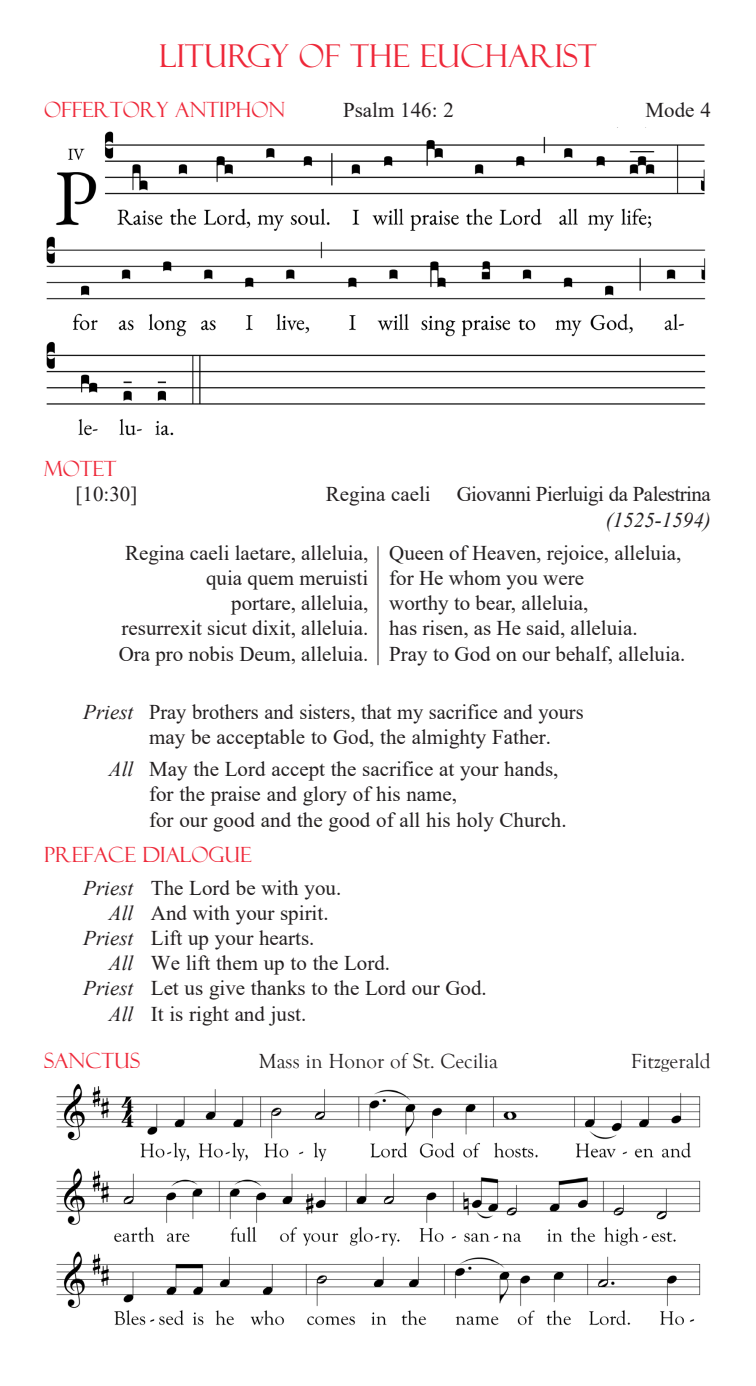
<style>
.page{position:relative;width:756px;height:1386px;background:#fff}
.page>*{position:absolute;margin:0;border:0;box-sizing:border-box;transform-origin:0 0}
.t1{font:31.5px "Felix Titling";color:#ee2839}
.t2{font:21px "Times New Roman";color:#231f20}
.t3{font:21px "Felix Titling";color:#ee2839}
.t4{font:21px "Times New Roman";letter-spacing:-.025em;color:#231f20}
.t5{font:21px "Goudy Old Style T";color:#231f20}
.t6{font:italic 21px "Times New Roman";color:#231f20}
.s1{font-style:italic}
</style>
<div class="page">
<hr style="left:378px;top:546px;width:1px;height:119px;background:#231f20">
<img style="left:56px;top:1083px;width:645px;height:243px">
<img style="left:46px;top:127px;width:660px;height:309px">
<p class="t1" style="left:160px;top:38px;width:439px">LITURGY OF THE EUCHARIST</p>
<p class="t3" style="left:44px;top:98px;width:243px">OFFERTORY ANTIPHON</p>
<p class="t2" style="left:343px;top:95px;width:112px">Psalm 146: 2</p>
<p class="t2" style="left:646px;top:95px;width:67px">Mode 4</p>
<p class="t3" style="left:44px;top:457px;width:74px">MOTET</p>
<p class="t2" style="left:76px;top:480px;width:63px">[10:30]</p>
<p class="t4" style="left:326px;top:480px;width:386px">Regina caeli Giovanni Pierluigi da Palestrina</p>
<p class="t6" style="left:606px;top:505px;width:106px">(1525-1594)</p>
<p class="t2" style="left:125px;top:538px;width:245px">Regina caeli laetare, alleluia,</p>
<p class="t2" style="left:206px;top:563px;width:164px">quia quem meruisti</p>
<p class="t2" style="left:231px;top:588px;width:139px">portare, alleluia,</p>
<p class="t2" style="left:122px;top:614px;width:248px">resurrexit sicut dixit, alleluia.</p>
<p class="t2" style="left:119px;top:639px;width:251px">Ora pro nobis Deum, alleluia.</p>
<p class="t2" style="left:389px;top:538px;width:294px">Queen of Heaven, rejoice, alleluia,</p>
<p class="t2" style="left:389px;top:563px;width:196px">for He whom you were</p>
<p class="t2" style="left:389px;top:588px;width:201px">worthy to bear, alleluia,</p>
<p class="t2" style="left:389px;top:614px;width:250px">has risen, as He said, alleluia.</p>
<p class="t2" style="left:389px;top:639px;width:298px">Pray to God on our behalf, alleluia.</p>
<p class="t2" style="left:83px;top:697px;width:502px"><span class="s1">Priest</span> Pray brothers and sisters, that my sacrifice and yours</p>
<p class="t2" style="left:149px;top:722px;width:403px">may be acceptable to God, the almighty Father.</p>
<p class="t2" style="left:109px;top:754px;width:451px"><span class="s1">All</span> May the Lord accept the sacrifice at your hands,</p>
<p class="t2" style="left:149px;top:780px;width:310px">for the praise and glory of his name,</p>
<p class="t2" style="left:149px;top:805px;width:419px">for our good and the good of all his holy Church.</p>
<p class="t3" style="left:44px;top:843px;width:209px">PREFACE DIALOGUE</p>
<p class="t2" style="left:83px;top:873px;width:260px"><span class="s1">Priest</span> The Lord be with you.</p>
<p class="t2" style="left:109px;top:898px;width:221px"><span class="s1">All</span> And with your spirit.</p>
<p class="t2" style="left:83px;top:923px;width:233px"><span class="s1">Priest</span> Lift up your hearts.</p>
<p class="t2" style="left:109px;top:948px;width:283px"><span class="s1">All</span> We lift them up to the Lord.</p>
<p class="t2" style="left:83px;top:973px;width:405px"><span class="s1">Priest</span> Let us give thanks to the Lord our God.</p>
<p class="t2" style="left:109px;top:999px;width:199px"><span class="s1">All</span> It is right and just.</p>
<p class="t3" style="left:44px;top:1048px;width:98px">SANCTUS</p>
<p class="t5" style="left:259px;top:1049px;width:241px">Mass in Honor of St. Cecilia</p>
<p class="t5" style="left:631px;top:1049px;width:81px">Fitzgerald</p>
</div>
